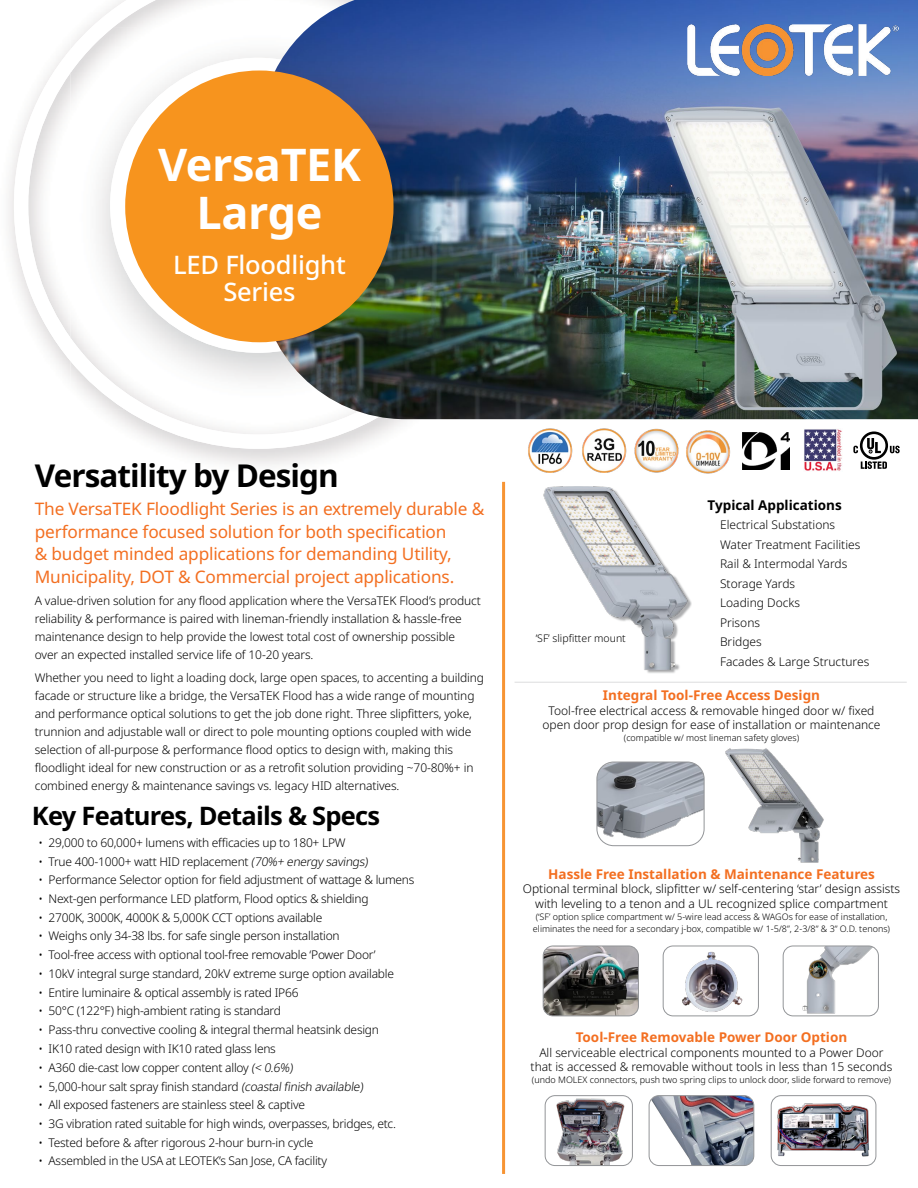
<style>
.page{position:relative;width:918px;height:1188px;background:#fff}
.page>*{position:absolute;margin:0;border:0;box-sizing:border-box;transform-origin:0 0}
.t1{font:700 45px/48px "Noto Sans";letter-spacing:-.01em;color:#fff;text-align:center}
.t2{font:700 31.5px "Noto Sans";letter-spacing:-.03em;color:#000}
.t3{font:700 25.5px "Noto Sans";letter-spacing:-.03em;color:#000}
.t4{font:500 25.5px/27px "Noto Sans";letter-spacing:-.01em;color:#fff;text-align:center}
.t5{font:17.25px/22.5px "Noto Sans";letter-spacing:-.01em;color:#f36f21}
.t6{font:700 13.5px "Noto Sans";color:#f36f21}
.t7{font:700 13.5px "Noto Sans";color:#000}
.t8{font:300 12px/18px "Noto Sans";letter-spacing:-.01em;color:#000}
.t9{font:300 10.5px "Noto Sans";color:#000}
.t10{font:300 9px/12px "Noto Sans";color:#000;text-align:center}
</style>
<div class="page">
<svg style="left:14px;top:0;width:466px;height:449px"></svg>
<img style="left:71px;top:27px;width:188px;height:382px">
<img style="left:110px;top:58px;width:296px;height:295px;border-radius:148px">
<img style="left:259px;top:0;width:659px;height:419px">
<div style="left:125px;top:71px;width:269px;height:271px;background:#f7941e;border-radius:50%"></div>
<img style="left:687px;top:24px;width:211px;height:52px">
<hr style="left:502px;top:482px;width:3px;height:692px;background:#f79433">
<svg style="left:861px;top:461px;width:26px;height:8px"></svg>
<svg style="left:890px;top:446px;width:10px;height:7px"></svg>
<svg style="left:860px;top:431px;width:28px;height:29px"></svg>
<div style="left:863px;top:434px;width:22px;height:23px;background:#fff;border-radius:50%"></div>
<svg style="left:867px;top:438px;width:14px;height:15px"></svg>
<svg style="left:853px;top:446px;width:5px;height:7px"></svg>
<img style="left:804px;top:429px;width:38px;height:42px">
<img style="left:686px;top:430px;width:45px;height:44px">
<img style="left:528px;top:428px;width:45px;height:45px">
<img style="left:582px;top:428px;width:45px;height:45px">
<img style="left:742px;top:433px;width:48px;height:36px">
<img style="left:543px;top:486px;width:147px;height:187px">
<img style="left:597px;top:762px;width:107px;height:84px">
<div style="left:597px;top:762px;width:107px;height:84px;border:1px solid #939598;border-radius:17px"></div>
<img style="left:726px;top:748px;width:98px;height:115px">
<img style="left:649px;top:1096px;width:105px;height:70px">
<div style="left:649px;top:1095px;width:105px;height:71px;border:1px solid #939598;border-radius:10px"></div>
<img style="left:556px;top:1098px;width:69px;height:66px">
<div style="left:545px;top:1095px;width:88px;height:71px;border:1px solid #939598;border-radius:10px"></div>
<img style="left:771px;top:1096px;width:105px;height:68px">
<div style="left:771px;top:1095px;width:105px;height:71px;border:1px solid #939598;border-radius:10px"></div>
<hr style="left:515px;top:682px;width:392px;height:1px;background:#dcddde">
<img style="left:543px;top:946px;width:95px;height:70px">
<div style="left:543px;top:946px;width:96px;height:70px;border:1px solid #939598;border-radius:10px"></div>
<img style="left:682px;top:951px;width:61px;height:61px">
<div style="left:663px;top:946px;width:96px;height:70px;border:1px solid #939598;border-radius:10px"></div>
<img style="left:802px;top:946px;width:76px;height:70px">
<div style="left:783px;top:946px;width:96px;height:70px;border:1px solid #939598;border-radius:10px"></div>
<img style="left:634px;top:428px;width:45px;height:45px">
<h1 class="t1" style="left:158px;top:141px;width:204px">VersaTEK<br>Large</h1>
<h3 class="t4" style="left:173px;top:252px;width:174px">LED Floodlight<br>Series</h3>
<h2 class="t2" style="left:35px;top:453px;width:306px">Versatility by Design</h2>
<h3 class="t5" style="left:35px;top:498px;width:451px">The VersaTEK Floodlight Series is an extremely durable &amp; performance focused solution for both specification<br>&amp; budget minded applications for demanding Utility, Municipality, DOT &amp; Commercial project applications.</h3>
<p class="t8" style="left:35px;top:592px;width:448px">A value-driven solution for any flood application where the VersaTEK Flood’s product reliability &amp; performance is paired with lineman-friendly installation &amp; hassle-free maintenance design to help provide the lowest total cost of ownership possible over an expected installed service life of 10-20 years.</p>
<p class="t8" style="left:35px;top:669px;width:451px">Whether you need to light a loading dock, large open spaces, to accenting a building facade or structure like a bridge, the VersaTEK Flood has a wide range of mounting and performance optical solutions to get the job done right. Three slipfitters, yoke, trunnion and adjustable wall or direct to pole mounting options coupled with wide selection of all-purpose &amp; performance flood optics to design with, making this floodlight ideal for new construction or as a retrofit solution providing ~70-80%+ in combined energy &amp; maintenance savings vs. legacy HID alternatives.</p>
<h3 class="t3" style="left:32px;top:797px;width:350px">Key Features, Details &amp; Specs</h3>
<p class="t8" style="left:39px;top:834px;width:309px">• 29,000 to 60,000+ lumens with efficacies up to 180+ LPW</p>
<p class="t8" style="left:39px;top:852px;width:333px">• True 400-1000+ watt HID replacement (70%+ energy savings)</p>
<p class="t8" style="left:39px;top:871px;width:377px">• Performance Selector option for field adjustment of wattage &amp; lumens</p>
<p class="t8" style="left:39px;top:890px;width:332px">• Next-gen performance LED platform, Flood optics &amp; shielding</p>
<p class="t8" style="left:39px;top:909px;width:285px">• 2700K, 3000K, 4000K &amp; 5,000K CCT options available</p>
<p class="t8" style="left:39px;top:927px;width:303px">• Weighs only 34-38 lbs. for safe single person installation</p>
<p class="t8" style="left:39px;top:946px;width:339px">• Tool-free access with optional tool-free removable ‘Power Door’</p>
<p class="t8" style="left:39px;top:965px;width:357px">• 10kV integral surge standard, 20kV extreme surge option available</p>
<p class="t8" style="left:39px;top:984px;width:262px">• Entire luminaire &amp; optical assembly is rated IP66</p>
<p class="t8" style="left:39px;top:1002px;width:244px">• 50°C (122°F) high-ambient rating is standard</p>
<p class="t8" style="left:39px;top:1021px;width:342px">• Pass-thru convective cooling &amp; integral thermal heatsink design</p>
<p class="t8" style="left:39px;top:1040px;width:239px">• IK10 rated design with IK10 rated glass lens</p>
<p class="t8" style="left:39px;top:1059px;width:258px">• A360 die-cast low copper content alloy (&lt; 0.6%)</p>
<p class="t8" style="left:39px;top:1077px;width:328px">• 5,000-hour salt spray finish standard (coastalfinish available)</p>
<p class="t8" style="left:39px;top:1096px;width:268px">• All exposed fasteners are stainless steel &amp; captive</p>
<p class="t8" style="left:39px;top:1115px;width:359px">• 3G vibration rated suitable for high winds, overpasses, bridges, etc.</p>
<p class="t8" style="left:39px;top:1134px;width:276px">• Tested before &amp; after rigorous 2-hour burn-in cycle</p>
<p class="t8" style="left:39px;top:1152px;width:290px">• Assembled in the USA at LEOTEK’s San Jose, CA facility</p>
<p class="t9" style="left:536px;top:631px;width:92px">’SF’ slipfitter mount</p>
<p class="t7" style="left:708px;top:495px;width:136px">Typical Applications</p>
<p class="t8" style="left:720px;top:515px;width:151px;line-height:19.5px">Electrical Substations<br>Water Treatment Facilities<br>Rail &amp; Intermodal Yards<br>Storage Yards<br>Loading Docks<br>Prisons<br>Bridges<br>Facades &amp; Large Structures</p>
<p class="t6" style="left:603px;top:686px;width:219px">Integral Tool-Free Access Design</p>
<p class="t8" style="left:542px;top:703px;width:340px;line-height:14.4px;text-align:center">Tool-free electrical access &amp; removable hinged door w/ fixed open door prop design for ease of installation or maintenance</p>
<p class="t10" style="left:624px;top:732px;width:177px">(compatible w/ most lineman safety gloves)</p>
<p class="t6" style="left:548px;top:864px;width:328px">Hassle Free Installation &amp; Maintenance Features</p>
<p class="t8" style="left:523px;top:882px;width:379px;line-height:14.4px;text-align:center">Optional terminal block, slipfitter w/ self-centering ‘star’ design assists with leveling to a tenon and a UL recognized splice compartment</p>
<p class="t10" style="left:533px;top:910px;width:359px">(‘SF’ option splice compartment w/ 5-wire lead access &amp; WAGOs for ease of installation, eliminates the need for a secondary j-box, compatible w/ 1-5/8”, 2-3/8” &amp; 3” O.D. tenons)</p>
<p class="t6" style="left:576px;top:1028px;width:273px">Tool-Free Removable Power Door Option</p>
<p class="t8" style="left:531px;top:1045px;width:363px;line-height:14.4px;text-align:center">All serviceable electrical components mounted to a Power Door that is accessed &amp; removable without tools in less than 15 seconds</p>
<p class="t10" style="left:532px;top:1074px;width:361px">(undo MOLEX connectors, push two spring clips to unlock door, slide forward to remove)</p>
</div>
